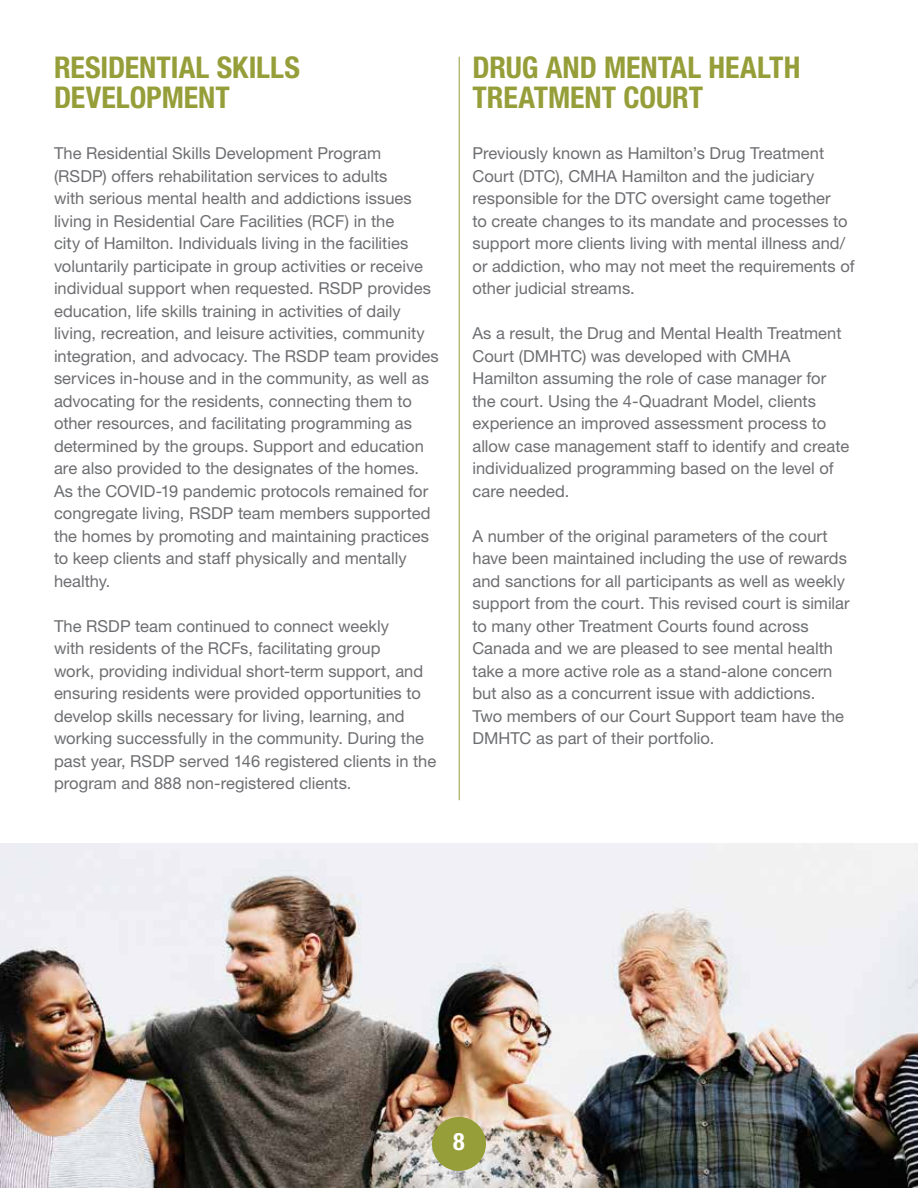
<style>
.page{position:relative;width:918px;height:1188px;background:#fff}
.page>*{position:absolute;margin:0;border:0;box-sizing:border-box;transform-origin:0 0}
.t1{font:700 condensed 30px/30px "Helvetica Neue LT Std";letter-spacing:-.005em;color:#969e39}
.t2{font:700 condensed 24px "Helvetica Neue LT Std";color:#fff}
.t3{font:16.5px/22.5px "Helvetica Neue LT Std";color:#6d6e71}
</style>
<div class="page">
<hr style="left:459px;top:57px;width:1px;height:743px;background:#969e39">
<img style="left:0;top:844px;width:918px;height:344px">
<div style="left:432px;top:1117px;width:54px;height:54px;background:#969e39;border-radius:50%"></div>
<h1 class="t1" style="left:54px;top:52px;width:247px">RESIDENTIAL SKILLS<br>DEVELOPMENT</h1>
<p class="t3" style="left:54px;top:142px;width:386px">The Residential Skills Development Program<br>(RSDP) offers rehabilitation services to adults<br>with serious mental health and addictions issues living in Residential Care Facilities (RCF) in the<br>city of Hamilton. Individuals living in the facilities voluntarily participate in group activities or receive individual support when requested. RSDP provides education, life skills training in activities of daily living, recreation, and leisure activities, community integration, and advocacy. The RSDP team provides services in-house and in the community, as well as advocating for the residents, connecting them to other resources, and facilitating programming as determined by the groups. Support and education are also provided to the designates of the homes.<br>As the COVID-19 pandemic protocols remained for congregate living, RSDP team members supported the homes by promoting and maintaining practices to keep clients and staff physically and mentally healthy.</p>
<p class="t3" style="left:54px;top:614px;width:384px">The RSDP team continued to connect weekly<br>with residents of the RCFs, facilitating group<br>work, providing individual short-term support, and ensuring residents were provided opportunities to develop skills necessary for living, learning, and working successfully in the community. During the past year, RSDP served 146 registered clients in the program and 888 non-registered clients.</p>
<h1 class="t1" style="left:472px;top:52px;width:329px">DRUG AND MENTAL HEALTH<br>TREATMENT COURT</h1>
<p class="t3" style="left:472px;top:142px;width:384px">Previously known as Hamilton’s Drug Treatment Court (DTC), CMHA Hamilton and the judiciary responsible for the DTC oversight came together<br>to create changes to its mandate and processes to support more clients living with mental illness and/ or addiction, who may not meet the requirements of other judicial streams.</p>
<p class="t3" style="left:472px;top:322px;width:378px">As a result, the Drug and Mental Health Treatment Court (DMHTC) was developed with CMHA Hamilton assuming the role of case manager for the court. Using the 4-Quadrant Model, clients experience an improved assessment process to allow case management staff to identify and create individualized programming based on the level of care needed.</p>
<p class="t3" style="left:472px;top:524px;width:379px">A number of the original parameters of the court have been maintained including the use of rewards and sanctions for all participants as well as weekly support from the court. This revised court is similar to many other Treatment Courts found across Canada and we are pleased to see mental health take a more active role as a stand-alone concern but also as a concurrent issue with addictions.<br>Two members of our Court Support team have the DMHTC as part of their portfolio.</p>
<h2 class="t2" style="left:453px;top:1127px;width:13px">8</h2>
</div>
